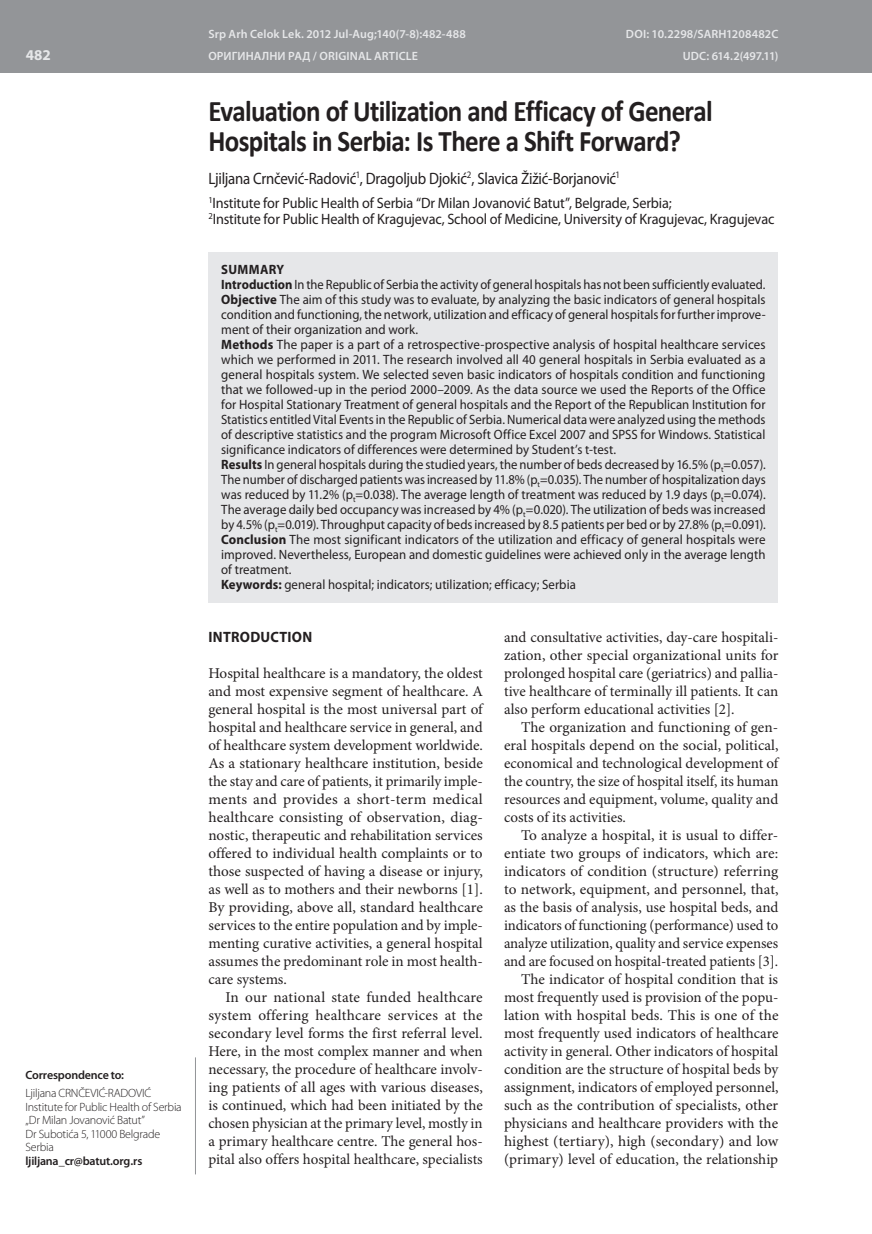
<style>
.page{position:relative;width:872px;height:1234px;background:#fff}
.page>*{position:absolute;margin:0;border:0;box-sizing:border-box;transform-origin:0 0}
.t1{font:700 30px/30px "Calibri";letter-spacing:-.025em;color:#231f20;scale:.9 1}
.t2{font:16.5px "Myriad Pro";letter-spacing:-.015em;color:#231f20;scale:.9 1}
.t3{font:15px/18px "Minion Pro";color:#231f20;text-align:justify}
.t4{font:15px/15.8px "Myriad Pro";letter-spacing:-.01em;color:#231f20;scale:.95 1}
.t5{font:700 15px "Myriad Pro";letter-spacing:.02em;color:#231f20;scale:.95 1}
.t6{font:700 15px "Myriad Pro";color:#e6e7e9}
.t7{font:13.5px/15px "Myriad Pro";letter-spacing:.005em;color:#231f20;scale:.93 1}
.t8{font:600 12px "Myriad Pro";letter-spacing:.005em;color:#e6e7e9}
.t9{font:300 12px/13.5px "Myriad Pro";letter-spacing:-.02em;color:#231f20}
.t10{font:600 12px "Myriad Pro";letter-spacing:-.015em;color:#231f20}
.s1{font-weight:700}
</style>
<div class="page">
<div style="left:0;top:0;width:872px;height:72px;background:#939598"></div>
<div style="left:208px;top:252px;width:570px;height:350px;background:#e6e7e9"></div>
<hr style="left:195px;top:1057px;width:1px;height:117px;background:#939598">
<p class="t6" style="left:26px;top:45px;width:27px">482</p>
<p class="t10" style="left:26px;top:1067px;width:100px">Correspondence to:</p>
<p class="t9" style="left:26px;top:1085px;width:158px">Ljiljana CRNČEVIĆ-RADOVIĆ<br>Institute for Public Health of Serbia „Dr Milan Jovanović Batut”<br>Dr Subotića 5, 11000 Belgrade<br>Serbia</p>
<p class="t10" style="left:26px;top:1152px;width:118px">ljiljana_cr@batut.org.rs</p>
<p class="t8" style="left:208px;top:26px;width:259px">Srp Arh Celok Lek. 2012 Jul-Aug;140(7-8):482-488</p>
<p class="t8" style="left:626px;top:26px;width:154px">DOI: 10.2298/SARH1208482C</p>
<p class="t8" style="left:208px;top:48px;width:211px">ОРИГИНАЛ НИ РАД / ORIGINAL ARTICLE</p>
<p class="t8" style="left:682px;top:48px;width:97px">UDC: 614.2(497.11)</p>
<h1 class="t1" style="left:208px;top:96px;width:562px">Evaluation of Utilization and Efficacy of General<br>Hospitals in Serbia: Is There a Shift Forward?</h1>
<p class="t2" style="left:208px;top:168px;width:459px">Ljiljana Crnčević-Radović<sup>1</sup>, Dragoljub Djokić<sup>2</sup>, Slavica Žižić-Borjanović<sup>1</sup></p>
<p class="t4" style="left:208px;top:195px;width:597px"><sup>1</sup>Institute for Public Health of Serbia “Dr Milan Jovanović Batut”, Belgrade, Serbia;<br><sup>2</sup>Institute for Public Health of Kragujevac, School of Medicine, University of Kragujevac, Kragujevac</p>
<p class="t7" style="left:221px;top:261px;width:587px"><span class="s1">SUMMARY<br>Introduction</span> In the Republic of Serbia the activity of general hospitals has not been sufficiently evaluated.<br><span class="s1">Objective</span> The aim of this study was to evaluate, by analyzing the basic indicators of general hospitals condition and functioning, the network, utilization and efficacy of general hospitals for further improve&shy;ment of their organization and work.<br><span class="s1">Methods</span> The paper is a part of a retrospective-prospective analysis of hospital healthcare services which we performed in 2011. The research involved all 40 general hospitals in Serbia evaluated as a general hospitals system. We selected seven basic indicators of hospitals condition and functioning that we followed-up in the period 2000–2009. As the data source we used the Reports of the Office for Hospital Stationary Treatment of general hospitals and the Report of the Republican Institution for Statistics entitled Vital Events in the Republic of Serbia. Numerical data were analyzed using the methods of descriptive statistics and the program Microsoft Office Excel 2007 and SPSS for Windows. Statistical significance indicators of differences were determined by Student’s t-test.<br><span class="s1">Results</span> In general hospitals during the studied years, the number of beds decreased by 16.5% (p<sub>t</sub>=0.057).<br>The number of discharged patients was increased by 11.8% (p<sub>t</sub>=0.035). The number of hospitalization days was reduced by 11.2% (p<sub>t</sub>=0.038). The average length of treatment was reduced by 1.9 days (p<sub>t</sub>=0.074).<br>The average daily bed occupancy was increased by 4% (p<sub>t</sub>=0.020). The utilization of beds was increased by 4.5% (p<sub>t</sub>=0.019). Throughput capacity of beds increased by 8.5 patients per bed or by 27.8% (p<sub>t</sub>=0.091).<br><span class="s1">Conclusion</span> The most significant indicators of the utilization and efficacy of general hospitals were improved. Nevertheless, European and domestic guidelines were achieved only in the average length of treatment.<br><span class="s1">Keywords:</span> general hospital; indicators; utilization; efficacy; Serbia</p>
<p class="t5" style="left:208px;top:626px;width:111px">INTRODUCTION</p>
<p class="t3" style="left:208px;top:663px;width:276px">Hospital healthcare is a mandatory, the oldest and most expensive segment of healthcare. A general hospital is the most universal part of hospital and healthcare service in general, and of healthcare system development worldwide.<br>As a stationary healthcare institution, beside the stay and care of patients, it primarily imple&shy;ments and provides a short-term medical healthcare consisting of observation, diag&shy;nostic, therapeutic and rehabilitation services offered to individual health complaints or to those suspected of having a disease or injury, as well as to mothers and their newborns [1].<br>By providing, above all, standard healthcare services to the entire population and by imple&shy;menting curative activities, a general hospital assumes the predominant role in most health&shy;care systems.</p>
<p class="t3" style="left:208px;top:987px;width:276px;text-indent:17px">In our national state funded healthcare system offering healthcare services at the secondary level forms the first referral level.<br>Here, in the most complex manner and when necessary, the procedure of healthcare involv&shy;ing patients of all ages with various diseases, is continued, which had been initiated by the chosen physician at the primary level, mostly in a primary healthcare centre. The general hos&shy;pital also offers hospital healthcare, specialists</p>
<p class="t3" style="left:504px;top:627px;width:276px">and consultative activities, day-care hospitali&shy;zation, other special organizational units for prolonged hospital care (geriatrics) and pallia&shy;tive healthcare of terminally ill patients. It can also perform educational activities [2].</p>
<p class="t3" style="left:504px;top:717px;width:276px;text-indent:17px">The organization and functioning of gen&shy;eral hospitals depend on the social, political, economical and technological development of the country, the size of hospital itself, its human resources and equipment, volume, quality and costs of its activities.</p>
<p class="t3" style="left:504px;top:825px;width:276px;text-align:right">To analyze a hospital, it is usual to differ&shy;entiate two groups of indicators, which are: indicators of condition (structure) referring to network, equipment, and personnel, that, as the basis of analysis, use hospital beds, and indicators of functioning (performance) used to analyze utilization, quality and service expenses and are focused on hospital-treated patients [3].<br>The indicator of hospital condition that is most frequently used is provision of the popu&shy;lation with hospital beds. This is one of the most frequently used indicators of healthcare activity in general. Other indicators of hospital condition are the structure of hospital beds by assignment, indicators of employed personnel, such as the contribution of specialists, other physicians and healthcare providers with the highest (tertiary), high (secondary) and low (primary) level of education, the relationship</p>
</div>
